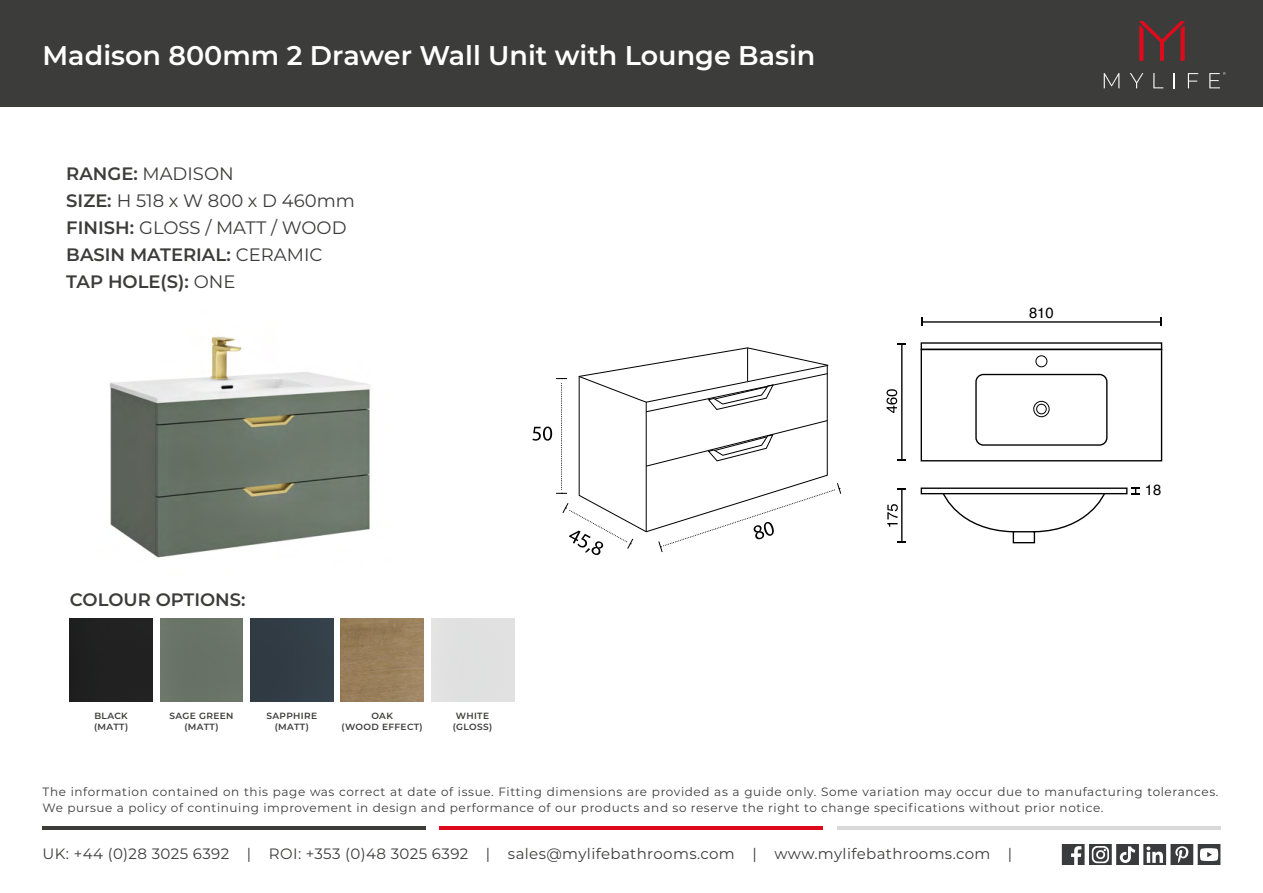
<style>
.page{position:relative;width:1263px;height:893px;background:#fff}
.page>*{position:absolute;margin:0;border:0;box-sizing:border-box;transform-origin:0 0}
.t1{font:600 27px "Montserrat";color:#fff}
.t2{font:18px/27px "Montserrat";color:#3c3c3b}
.t3{font:600 18px "Montserrat";color:#3c3c3b}
.t4{font:15px "Montserrat";letter-spacing:.025em;color:#3c3c3b}
.t5{font:14.85px "Helvetica";color:#000}
.t6{font:12px/16.5px "Montserrat";letter-spacing:.05em;color:#3c3c3b}
.t7{font:600 9px/10.8px "Montserrat";letter-spacing:.04em;color:#3c3c3b;text-align:center}
.s1{font-weight:600}
</style>
<div class="page">
<div style="left:0;top:0;width:1263px;height:106px;background:#3c3c3b"></div>
<svg style="left:1139px;top:21px;width:45px;height:40px"></svg>
<svg style="left:1104px;top:73px;width:15px;height:15px"></svg>
<svg style="left:1130px;top:73px;width:13px;height:15px"></svg>
<svg style="left:1153px;top:73px;width:10px;height:15px"></svg>
<svg style="left:1174px;top:73px;width:1px;height:15px"></svg>
<svg style="left:1188px;top:73px;width:10px;height:15px"></svg>
<svg style="left:1209px;top:72px;width:17px;height:16px"></svg>
<svg style="left:1062px;top:845px;width:158px;height:19px"></svg>
<hr style="left:43px;top:827px;width:383px;height:3px;background:#3c3c3b">
<hr style="left:440px;top:827px;width:383px;height:3px;background:#de0a1c">
<hr style="left:837px;top:827px;width:383px;height:3px;background:#d9d9d9">
<img style="left:341px;top:619px;width:83px;height:82px">
<div style="left:251px;top:619px;width:82px;height:82px;background:#323d46"></div>
<div style="left:160px;top:619px;width:83px;height:82px;background:#697368"></div>
<div style="left:70px;top:619px;width:82px;height:82px;background:#212121"></div>
<img style="left:109px;top:336px;width:262px;height:222px">
<svg style="left:532px;top:347px;width:310px;height:208px"></svg>
<hr style="left:747px;top:348px;width:1px;height:33px;background:#000">
<div style="left:1036px;top:404px;width:10px;height:10px;border:1px solid #000;border-radius:50%"></div>
<div style="left:1035px;top:355px;width:12px;height:12px;border:1px solid #000;border-radius:50%"></div>
<div style="left:1033px;top:401px;width:16px;height:16px;border:1px solid #000;border-radius:50%"></div>
<div style="left:975px;top:374px;width:132px;height:72px;border:1px solid #000;border-radius:7px"></div>
<hr style="left:922px;top:321px;width:239px;height:2px;background:#000">
<svg style="left:921px;top:317px;width:2px;height:9px"></svg>
<svg style="left:887px;top:504px;width:11px;height:23px"></svg>
<svg style="left:886px;top:389px;width:11px;height:24px"></svg>
<hr style="left:901px;top:344px;width:1px;height:116px;background:#000">
<svg style="left:897px;top:459px;width:9px;height:2px"></svg>
<hr style="left:901px;top:489px;width:1px;height:53px;background:#000">
<svg style="left:897px;top:541px;width:9px;height:2px"></svg>
<svg style="left:897px;top:488px;width:9px;height:2px"></svg>
<svg style="left:1131px;top:487px;width:9px;height:8px"></svg>
<div style="left:921px;top:349px;width:241px;height:112px;border:1px solid #000"></div>
<div style="left:921px;top:342px;width:241px;height:8px;border:1px solid #000"></div>
<div style="left:921px;top:487px;width:206px;height:7px;border:1px solid #000"></div>
<svg style="left:942px;top:492px;width:73px;height:41px"></svg>
<svg style="left:1033px;top:492px;width:73px;height:41px"></svg>
<div style="left:1013px;top:531px;width:22px;height:12px;border:1px solid #000"></div>
<h1 class="t1" style="left:43px;top:36px;width:774px">Madison 800mm 2 Drawer Wall Unit with Lounge Basin</h1>
<h2 class="t2" style="left:66px;top:159px;width:290px"><span class="s1">RANGE:</span> MADISON<br><span class="s1">SIZE:</span> H 518 x W 800 x D 460mm<br><span class="s1">FINISH:</span> GLOSS / MATT / WOOD<br><span class="s1">BASIN MATERIAL:</span> CERAMIC<br><span class="s1">TAP HOLE(S):</span> ONE</h2>
<h2 class="t3" style="left:70px;top:586px;width:177px">COLOUR OPTIONS:</h2>
<p class="t7" style="left:94px;top:710px;width:36px;text-align:left">BLACK (MATT)</p>
<p class="t7" style="left:342px;top:710px;width:83px">OAK<br>(WOOD EFFECT)</p>
<p class="t7" style="left:170px;top:710px;width:65px">SAGE GREEN (MATT)</p>
<p class="t7" style="left:267px;top:710px;width:52px">SAPPHIRE (MATT)</p>
<p class="t7" style="left:453px;top:710px;width:41px">WHITE (GLOSS)</p>
<p class="t5" style="left:1029px;top:301px;width:26px">810</p>
<p class="t5" style="left:1145px;top:478px;width:18px">18</p>
<p class="t6" style="left:43px;top:783px;width:1177px">The information contained on this page was correct at date of issue. Fitting dimensions are provided as a guide only. Some variation may occur due to manufacturing tolerances.<br>We pursue a policy of continuing improvement in design and performance of our products and so reserve the right to change specifications without prior notice.</p>
<p class="t4" style="left:43px;top:843px;width:971px">UK: +44 (0)28 3025 6392 | ROI: +353 (0)48 3025 6392 | sales@mylifebathrooms.com | www.mylifebathrooms.com |</p>
</div>
